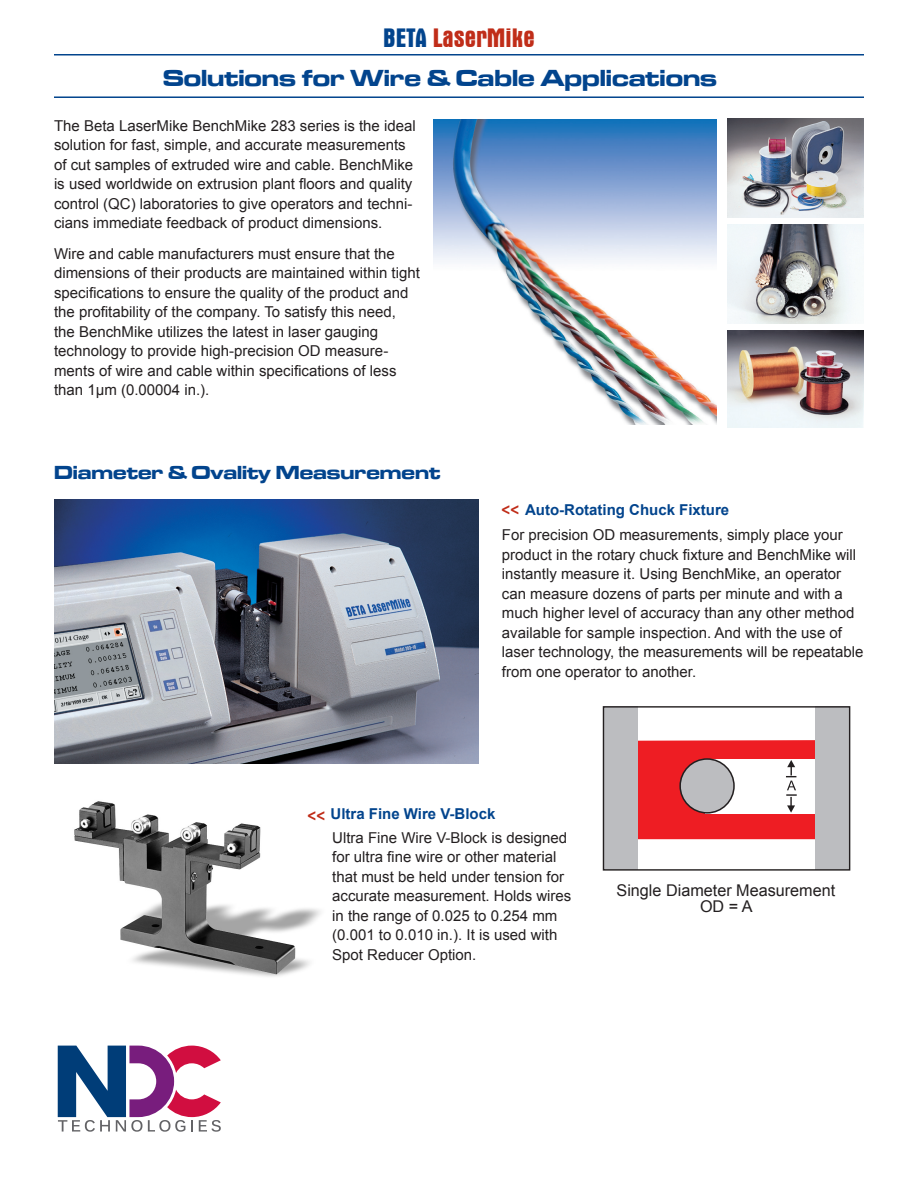
<style>
.page{position:relative;width:918px;height:1188px;background:#fff}
.page>*{position:absolute;margin:0;border:0;box-sizing:border-box;transform-origin:0 0}
.t1{font:700 condensed 27px "Aurora BT";color:#c02d19}
.t2{font:24px "Microgramma D Bold Exte";color:#02448d}
.t3{font:19.5px "Microgramma D Bold Exte";color:#02448d}
.t4{font:700 18px "Calibri";color:#c02d19}
.t5{font:16.2px/16.2px "Arial";color:#231f20;text-align:center}
.t6{font:15px/19.5px "Arial";color:#231f20}
.t7{font:700 15px "Arial";color:#02448d}
.s1{color:#02448d}
.s2{font-family:"Calibri";font-size:18px;color:#c02d19}
</style>
<div class="page">
<img style="left:433px;top:119px;width:284px;height:305px">
<img style="left:728px;top:330px;width:136px;height:98px">
<img style="left:727px;top:119px;width:137px;height:98px">
<hr style="left:54px;top:96px;width:810px;height:2px;background:#02448d">
<hr style="left:54px;top:54px;width:810px;height:2px;background:#02448d">
<svg style="left:602px;top:706px;width:248px;height:165px"></svg>
<img style="left:54px;top:500px;width:424px;height:264px">
<img style="left:74px;top:801px;width:247px;height:176px">
<img style="left:728px;top:224px;width:136px;height:99px">
<svg style="left:58px;top:1046px;width:163px;height:86px"></svg>
<h1 class="t1" style="left:383px;top:22px;width:153px"><span class="s1">BETA</span> LaserMike</h1>
<h2 class="t2" style="left:163px;top:61px;width:556px">Solutions for Wire &amp; Cable Applications</h2>
<p class="t6" style="left:54px;top:116px;width:363px">The Beta LaserMike BenchMike 283 series is the ideal solution for fast, simple, and accurate measurements of cut samples of extruded wire and cable. BenchMike is used worldwide on extrusion plant floors and quality control (QC) laboratories to give operators and techni&shy;cians immediate feedback of product dimensions.</p>
<p class="t6" style="left:54px;top:244px;width:367px">Wire and cable manufacturers must ensure that the dimensions of their products are maintained within tight specifications to ensure the quality of the product and the profitability of the company. To satisfy this need, the BenchMike utilizes the latest in laser gauging technology to provide high-precision OD measure&shy;ments of wire and cable within specifications of less than 1µm (0.00004 in.).</p>
<h3 class="t3" style="left:54px;top:459px;width:388px">Diameter &amp; Ovality Measurement</h3>
<p class="t7" style="left:525px;top:499px;width:206px">Auto-Rotating Chuck Fixture</p>
<p class="t4" style="left:502px;top:498px;width:19px">&lt;&lt;</p>
<p class="t6" style="left:502px;top:526px;width:363px">For precision OD measurements, simply place your product in the rotary chuck fixture and BenchMike will instantly measure it. Using BenchMike, an operator can measure dozens of parts per minute and with a much higher level of accuracy than any other method available for sample inspection. And with the use of laser technology, the measurements will be repeatable from one operator to another.</p>
<p class="t7" style="left:308px;top:803px;width:189px"><span class="s2">&lt;&lt;</span> Ultra Fine Wire V-Block</p>
<p class="t6" style="left:332px;top:828px;width:241px">Ultra Fine Wire V-Block is designed for ultra fine wire or other material that must be held under tension for accurate measurement. Holds wires in the range of 0.025 to 0.254 mm (0.001 to 0.010 in.). It is used with<br>Spot Reducer Option.</p>
<p class="t5" style="left:617px;top:883px;width:220px">Single Diameter Measurement<br>OD = A</p>
</div>
